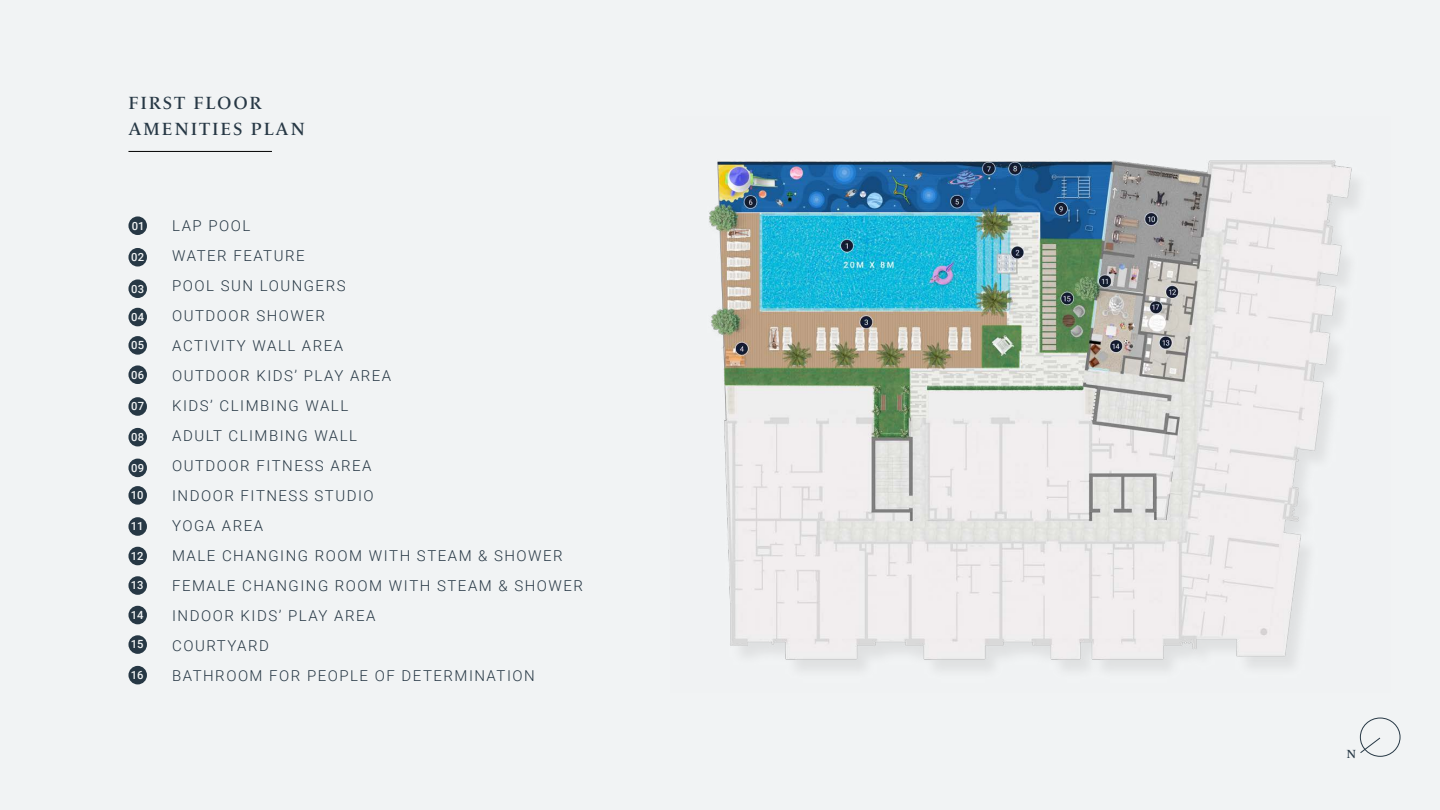
<style>
.page{position:relative;width:1440px;height:810px;background:#f1f3f4}
.page>*{position:absolute;margin:0;border:0;box-sizing:border-box;transform-origin:0 0}
.t1{font:18px/26.2px "Le Monde Livre Std";letter-spacing:.1em;color:#273845}
.t2{font:300 15px/30px "Roboto";letter-spacing:.1em;color:#273845}
.t3{font:12px "Le Monde Livre Std";color:#273845}
.t4{font:500 11.25px "Roboto";color:#f1f3f4}
</style>
<div class="page">
<div style="left:1360px;top:718px;width:40px;height:39px;border:1px solid #273845;border-radius:50%"></div>
<svg style="left:1359px;top:737px;width:22px;height:17px"></svg>
<img style="left:709px;top:160px;width:650px;height:510px">
<hr style="left:128px;top:151px;width:144px;height:1px;background:#000">
<div style="left:128px;top:216px;width:19px;height:19px;background:#273845;border-radius:50%"></div>
<div style="left:128px;top:248px;width:19px;height:19px;background:#273845;border-radius:50%"></div>
<div style="left:128px;top:279px;width:19px;height:19px;background:#273845;border-radius:50%"></div>
<div style="left:128px;top:308px;width:19px;height:18px;background:#273845;border-radius:50%"></div>
<div style="left:128px;top:336px;width:19px;height:19px;background:#273845;border-radius:50%"></div>
<div style="left:128px;top:365px;width:19px;height:19px;background:#273845;border-radius:50%"></div>
<div style="left:128px;top:397px;width:19px;height:19px;background:#273845;border-radius:50%"></div>
<div style="left:128px;top:428px;width:19px;height:18px;background:#273845;border-radius:50%"></div>
<div style="left:128px;top:459px;width:19px;height:18px;background:#273845;border-radius:50%"></div>
<div style="left:128px;top:486px;width:19px;height:19px;background:#273845;border-radius:50%"></div>
<div style="left:128px;top:517px;width:19px;height:19px;background:#273845;border-radius:50%"></div>
<div style="left:128px;top:547px;width:19px;height:18px;background:#273845;border-radius:50%"></div>
<div style="left:128px;top:606px;width:19px;height:18px;background:#273845;border-radius:50%"></div>
<div style="left:128px;top:635px;width:19px;height:19px;background:#273845;border-radius:50%"></div>
<div style="left:128px;top:666px;width:19px;height:18px;background:#273845;border-radius:50%"></div>
<div style="left:128px;top:576px;width:19px;height:19px;background:#273845;border-radius:50%"></div>
<p class="t1" style="left:128px;top:89px;width:178px">FIRST FLOOR<br>AMENITIES PLAN</p>
<p class="t4" style="left:132px;top:218px;width:14px">01</p>
<p class="t4" style="left:131px;top:249px;width:14px">02</p>
<p class="t4" style="left:131px;top:281px;width:14px">03</p>
<p class="t4" style="left:131px;top:309px;width:14px">04</p>
<p class="t4" style="left:131px;top:337px;width:14px">05</p>
<p class="t4" style="left:131px;top:367px;width:14px">06</p>
<p class="t4" style="left:131px;top:399px;width:14px">07</p>
<p class="t4" style="left:131px;top:429px;width:14px">08</p>
<p class="t4" style="left:131px;top:460px;width:14px">09</p>
<p class="t4" style="left:131px;top:487px;width:14px">10</p>
<p class="t4" style="left:131px;top:519px;width:14px">11</p>
<p class="t4" style="left:131px;top:548px;width:14px">12</p>
<p class="t4" style="left:131px;top:578px;width:14px">13</p>
<p class="t4" style="left:131px;top:607px;width:14px">14</p>
<p class="t4" style="left:131px;top:637px;width:14px">15</p>
<p class="t4" style="left:131px;top:667px;width:14px">16</p>
<p class="t2" style="left:172px;top:210px;width:412px">LAP POOL<br>WATER FEATURE<br>POOL SUN LOUNGERS<br>OUTDOOR SHOWER<br>ACTIVITY WALL AREA<br>OUTDOOR KIDS’ PLAY AREA<br>KIDS’ CLIMBING WALL<br>ADULT CLIMBING WALL<br>OUTDOOR FITNESS AREA<br>INDOOR FITNESS STUDIO<br>YOGA AREA<br>MALE CHANGING ROOM WITH STEAM &amp; SHOWER<br>FEMALE CHANGING ROOM WITH STEAM &amp; SHOWER<br>INDOOR KIDS’ PLAY AREA<br>COURTYARD<br>BATHROOM FOR PEOPLE OF DETERMINATION</p>
<p class="t3" style="left:1347px;top:746px;width:11px">N</p>
</div>
